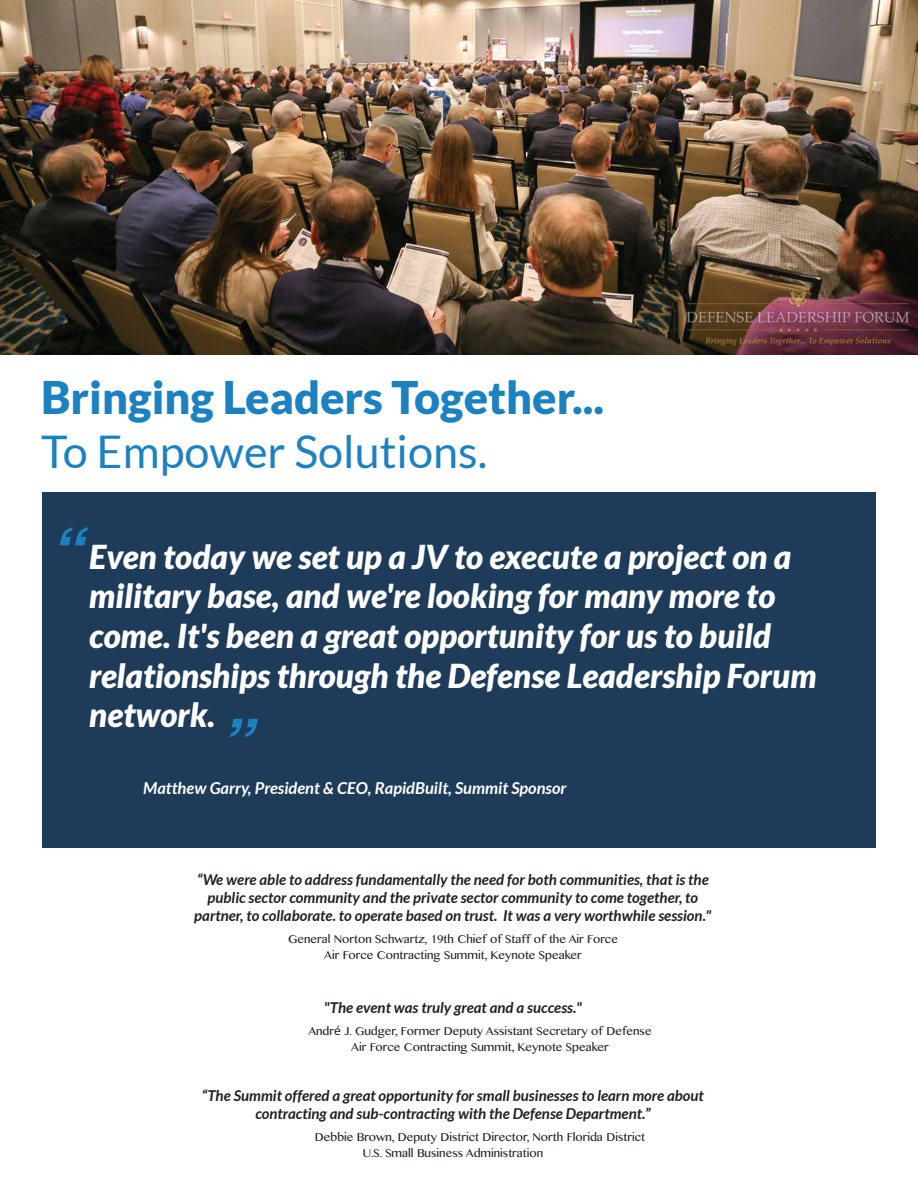
<style>
.page{position:relative;width:918px;height:1188px;background:#fff}
.page>*{position:absolute;margin:0;border:0;box-sizing:border-box;transform-origin:0 0}
.t1{font:italic 700 66px "Helvetica";color:#1c81c1}
.t2{font:900 45px "Lato";color:#1c81c1}
.t3{font:45px "Lato";color:#1c81c1}
.t4{font:italic 900 33px/39.6px "Lato";color:#fff}
.t5{font:italic 700 16.5px "Lato";color:#fff}
.t6{font:italic 700 15px/18px "Lato";color:#231f20;text-align:center}
.t7{font:13.5px/16.2px "Khmer MN";color:#231f20;text-align:center}
.s1{font-family:"Myriad Pro"}
</style>
<div class="page">
<img style="left:0;top:0;width:918px;height:354px">
<div style="left:43px;top:492px;width:833px;height:356px;background:#1e3b59"></div>
<h2 class="t2" style="left:41px;top:371px;width:564px">Bringing Leaders Together...</h2>
<h2 class="t3" style="left:41px;top:427px;width:448px">To Empower Solutions.</h2>
<h1 class="t1" style="left:49px;top:498px;width:34px">“</h1>
<h3 class="t4" style="left:89px;top:537px;width:729px">Even today we set up a JV to execute a project on a military base, and we're looking for many more to come. It's been a great opportunity for us to build relationships through the Defense Leadership Forum network.</h3>
<h1 class="t1" style="left:219px;top:689px;width:34px">”</h1>
<p class="t5" style="left:143px;top:778px;width:425px">Matthew Garry, President &amp; CEO, RapidBuilt, Summit Sponsor</p>
<p class="t6" style="left:194px;top:871px;width:519px">“We were able to address fundamentally the need for both communities, that is the public sector community and the private sector community to come together, to partner, to collaborate. to operate based on trust. It was a very worthwhile session."</p>
<p class="t7" style="left:288px;top:930px;width:331px">General Norton Schwartz, 19th Chief of Staff of the Air Force<br>Air Force Contracting Summit, Keynote Speaker</p>
<p class="t6" style="left:324px;top:999px;width:259px">"The event was truly great and a success."</p>
<p class="t7" style="left:308px;top:1022px;width:345px">Andr<span class="s1">é</span> J. Gudger, Former Deputy Assistant Secretary of Defense<br>Air Force Contracting Summit, Keynote Speaker</p>
<p class="t6" style="left:202px;top:1087px;width:503px">“The Summit offered a great opportunity for small businesses to learn more about contracting and sub-contracting with the Defense Department.”</p>
<p class="t7" style="left:363px;top:1128px;width:284px;text-align:left;text-indent:-48px">Debbie Brown, Deputy District Director, North Florida District<br>U.S. Small Business Administration</p>
</div>
